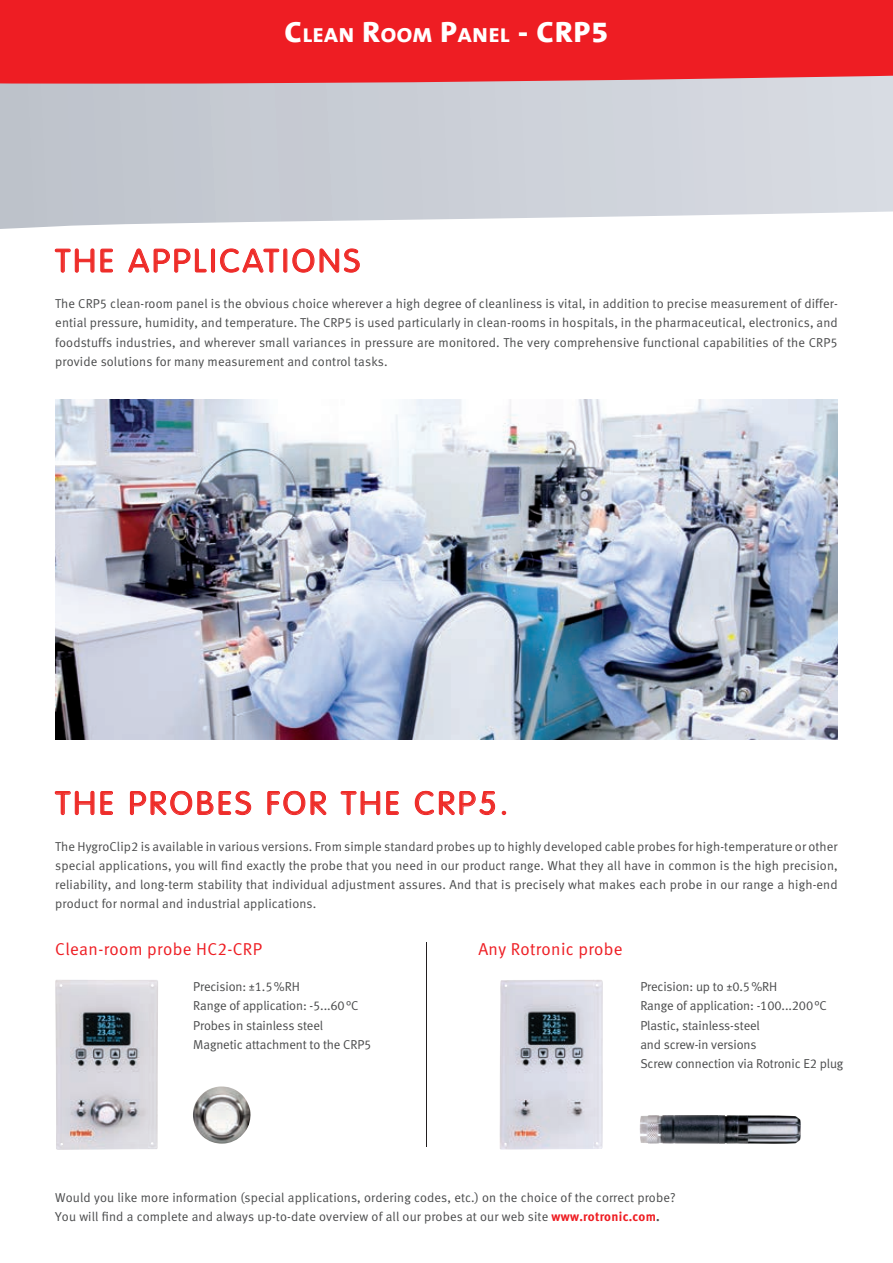
<style>
.page{position:relative;width:893px;height:1263px;background:#fff}
.page>*{position:absolute;margin:0;border:0;box-sizing:border-box;transform-origin:0 0}
.t1{font:300 32.1px "VAG Rounded LT";letter-spacing:.09em;color:#ee2d28;scale:1.05 1}
.t2{font:800 20.55px "The Mix B8";letter-spacing:.03em;color:#fff;scale:1.08 1}
.t3{font:17.25px "Meta Normal LF";letter-spacing:.02em;color:#ee1d23}
.t4{font:12.9px/19.2px "Meta Normal LF";letter-spacing:.01em;color:#4b4c4d;text-align:justify}
.t5{font:12.9px/19.2px "Meta Normal LF";letter-spacing:-.01em;color:#4b4c4d}
.s1{font-size:29.25px}
.s2{font-family:"Meta Bold LF";color:#ee1d23}
.s3{font-family:"Meta Bold LF"}
</style>
<div class="page">
<svg style="left:0;top:84px;width:893px;height:145px;background:#cdd1d9"></svg>
<div style="left:0;top:0;width:893px;height:84px;background:#ee1d23"></div>
<img style="left:55px;top:400px;width:783px;height:340px">
<img style="left:640px;top:1115px;width:161px;height:29px">
<img style="left:193px;top:1086px;width:58px;height:58px">
<img style="left:500px;top:980px;width:103px;height:169px">
<img style="left:55px;top:980px;width:103px;height:170px">
<hr style="left:426px;top:942px;width:1px;height:204px;background:#231f20">
<svg style="left:55px;top:248px;width:58px;height:25px"></svg>
<svg style="left:128px;top:248px;width:79px;height:25px"></svg>
<div style="left:211px;top:249px;width:4px;height:24px;border:1px solid #ee1d23"></div>
<svg style="left:220px;top:248px;width:60px;height:25px"></svg>
<div style="left:283px;top:249px;width:4px;height:24px;border:1px solid #ee1d23"></div>
<svg style="left:292px;top:248px;width:68px;height:25px"></svg>
<svg style="left:55px;top:791px;width:58px;height:24px"></svg>
<svg style="left:130px;top:791px;width:121px;height:24px"></svg>
<svg style="left:267px;top:791px;width:60px;height:24px"></svg>
<svg style="left:340px;top:791px;width:40px;height:24px"></svg>
<svg style="left:386px;top:791px;width:13px;height:24px"></svg>
<svg style="left:415px;top:791px;width:80px;height:24px"></svg>
<svg style="left:502px;top:811px;width:4px;height:4px"></svg>
<h2 class="t2" style="left:285px;top:24px;width:301px"><span class="s1">C</span>LEAN <span class="s1">R</span>OOM <span class="s1">P</span>ANEL <span class="s1">- CRP5</span></h2>
<h1 class="t1" style="left:55px;top:242px;width:292px">THE APPLICATIONS</h1>
<p class="t4" style="left:55px;top:294px;width:784px">The CRP5 clean-room panel is the obvious choice wherever a high degree of cleanliness is vital, in addition to precise measurement of differ&shy;ential pressure, humidity, and temperature. The CRP5 is used particularly in clean-rooms in hospitals, in the pharmaceutical, electronics, and foodstuffs industries, and wherever small variances in pressure are monitored. The very comprehensive functional capabilities of the CRP5 provide solutions for many measurement and control tasks.</p>
<h1 class="t1" style="left:55px;top:785px;width:433px">THE PROBES FOR THE CRP5.</h1>
<p class="t4" style="left:55px;top:836px;width:784px">The HygroClip2 is available in various versions. From simple standard probes up to highly developed cable probes for high-temperature or other special applications, you will find exactly the probe that you need in our product range. What they all have in common is the high precision, reliability, and long-term stability that individual adjustment assures. And that is precisely what makes each probe in our range a high-end product for normal and industrial applications.</p>
<h3 class="t3" style="left:55px;top:939px;width:208px">Clean-room probe HC2-CRP</h3>
<p class="t5" style="left:193px;top:977px;width:180px">Precision: ±1.5 %RH<br>Range of application: -5...60 °C<br>Probes in stainless steel<br>Magnetic attachment to the CRP5</p>
<h3 class="t3" style="left:478px;top:939px;width:146px">Any Rotronic probe</h3>
<p class="t5" style="left:640px;top:977px;width:205px">Precision: up to ±0.5 %RH<br>Range of application: -100...200 °C<br>Plastic, stainless-steel<br>and screw-in versions<br>Screw connection via Rotronic E2 plug</p>
<p class="t4" style="left:55px;top:1187px;width:622px">Would you like more information (special applications, ordering codes, etc.) on the choice of the correct probe?<br>You will find a complete and always up-to-date overview of all our probes at our web site <span class="s2">www.rotronic.com</span><span class="s3">.</span></p>
</div>
